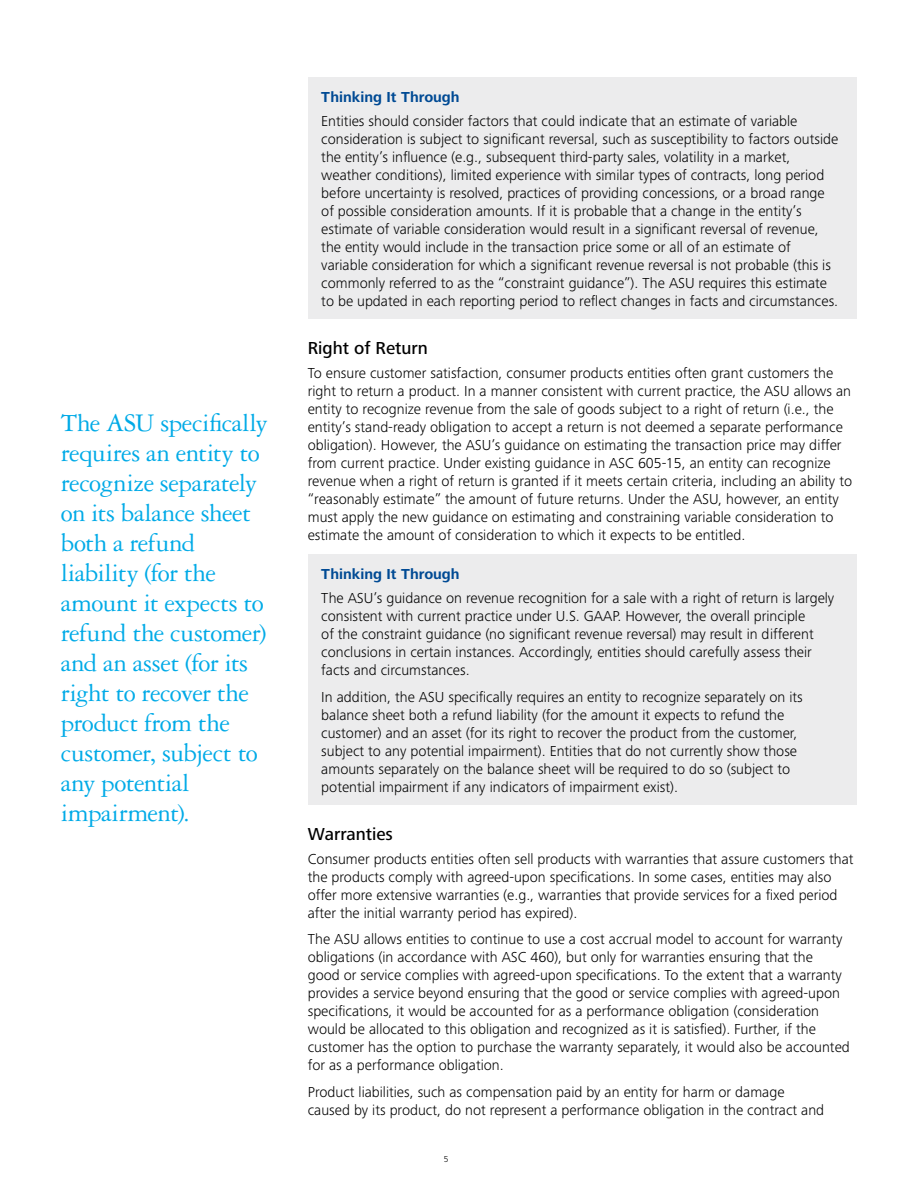
<style>
.page{position:relative;width:918px;height:1188px;background:#fff}
.page>*{position:absolute;margin:0;border:0;box-sizing:border-box;transform-origin:0 0}
.t1{font:27px/30px "Garamond 3 LT Std";letter-spacing:-.02em;color:#00aae7}
.t2{font:500 18px "Frutiger Next Pro";color:#000}
.t3{font:300 15px/18px "Frutiger Next Pro";color:#000}
.t4{font:700 15px "Frutiger Next Pro";color:#004a94}
.t5{font:300 9px "Frutiger Next Pro";color:#000}
</style>
<div class="page">
<div style="left:308px;top:78px;width:549px;height:241px;background:#ececed"></div>
<div style="left:308px;top:555px;width:549px;height:250px;background:#ececed"></div>
<p class="t1" style="left:61px;top:408px;width:209px">The ASU specifically requires an entity to recognize separately on its balance sheet both a refund liability (for the amount it expects to refund the customer) and an asset (for its right to recover the product from the customer, subject to any potential impairment).</p>
<p class="t4" style="left:321px;top:88px;width:140px">Thinking It Through</p>
<p class="t3" style="left:321px;top:112px;width:518px">Entities should consider factors that could indicate that an estimate of variable consideration is subject to significant reversal, such as susceptibility to factors outside the entity’s influence (e.g., subsequent third-party sales, volatility in a market, weather conditions), limited experience with similar types of contracts, long period before uncertainty is resolved, practices of providing concessions, or a broad range of possible consideration amounts. If it is probable that a change in the entity’s estimate of variable consideration would result in a significant reversal of revenue, the entity would include in the transaction price some or all of an estimate of variable consideration for which a significant revenue reversal is not probable (this is commonly referred to as the “constraint guidance”). The ASU requires this estimate to be updated in each reporting period to reflect changes in facts and circumstances.</p>
<p class="t2" style="left:308px;top:338px;width:122px">Right of Return</p>
<p class="t3" style="left:308px;top:364px;width:546px">To ensure customer satisfaction, consumer products entities often grant customers the right to return a product. In a manner consistent with current practice, the ASU allows an entity to recognize revenue from the sale of goods subject to a right of return (i.e., the entity’s stand-ready obligation to accept a return is not deemed a separate performance obligation). However, the ASU’s guidance on estimating the transaction price may differ from current practice. Under existing guidance in ASC 605-15, an entity can recognize revenue when a right of return is granted if it meets certain criteria, including an ability to “reasonably estimate” the amount of future returns. Under the ASU, however, an entity must apply the new guidance on estimating and constraining variable consideration to estimate the amount of consideration to which it expects to be entitled.</p>
<p class="t4" style="left:321px;top:565px;width:140px">Thinking It Through</p>
<p class="t3" style="left:321px;top:589px;width:515px">The ASU’s guidance on revenue recognition for a sale with a right of return is largely consistent with current practice under U.S. GAAP. However, the overall principle<br>of the constraint guidance (no significant revenue reversal) may result in different conclusions in certain instances. Accordingly, entities should carefully assess their facts and circumstances.</p>
<p class="t3" style="left:321px;top:688px;width:483px">In addition, the ASU specifically requires an entity to recognize separately on its balance sheet both a refund liability (for the amount it expects to refund the customer) and an asset (for its right to recover the product from the customer, subject to any potential impairment). Entities that do not currently show those amounts separately on the balance sheet will be required to do so (subject to potential impairment if any indicators of impairment exist).</p>
<p class="t2" style="left:308px;top:823px;width:87px">Warranties</p>
<p class="t3" style="left:308px;top:850px;width:547px">Consumer products entities often sell products with warranties that assure customers that the products comply with agreed-upon specifications. In some cases, entities may also offer more extensive warranties (e.g., warranties that provide services for a fixed period after the initial warranty period has expired).</p>
<p class="t3" style="left:308px;top:930px;width:543px">The ASU allows entities to continue to use a cost accrual model to account for warranty obligations (in accordance with ASC 460), but only for warranties ensuring that the<br>good or service complies with agreed-upon specifications. To the extent that a warranty provides a service beyond ensuring that the good or service complies with agreed-upon specifications, it would be accounted for as a performance obligation (consideration would be allocated to this obligation and recognized as it is satisfied). Further, if the customer has the option to purchase the warranty separately, it would also be accounted for as a performance obligation.</p>
<p class="t3" style="left:308px;top:1083px;width:518px">Product liabilities, such as compensation paid by an entity for harm or damage caused by its product, do not represent a performance obligation in the contract and</p>
<p class="t5" style="left:444px;top:1154px;width:6px">5</p>
</div>
